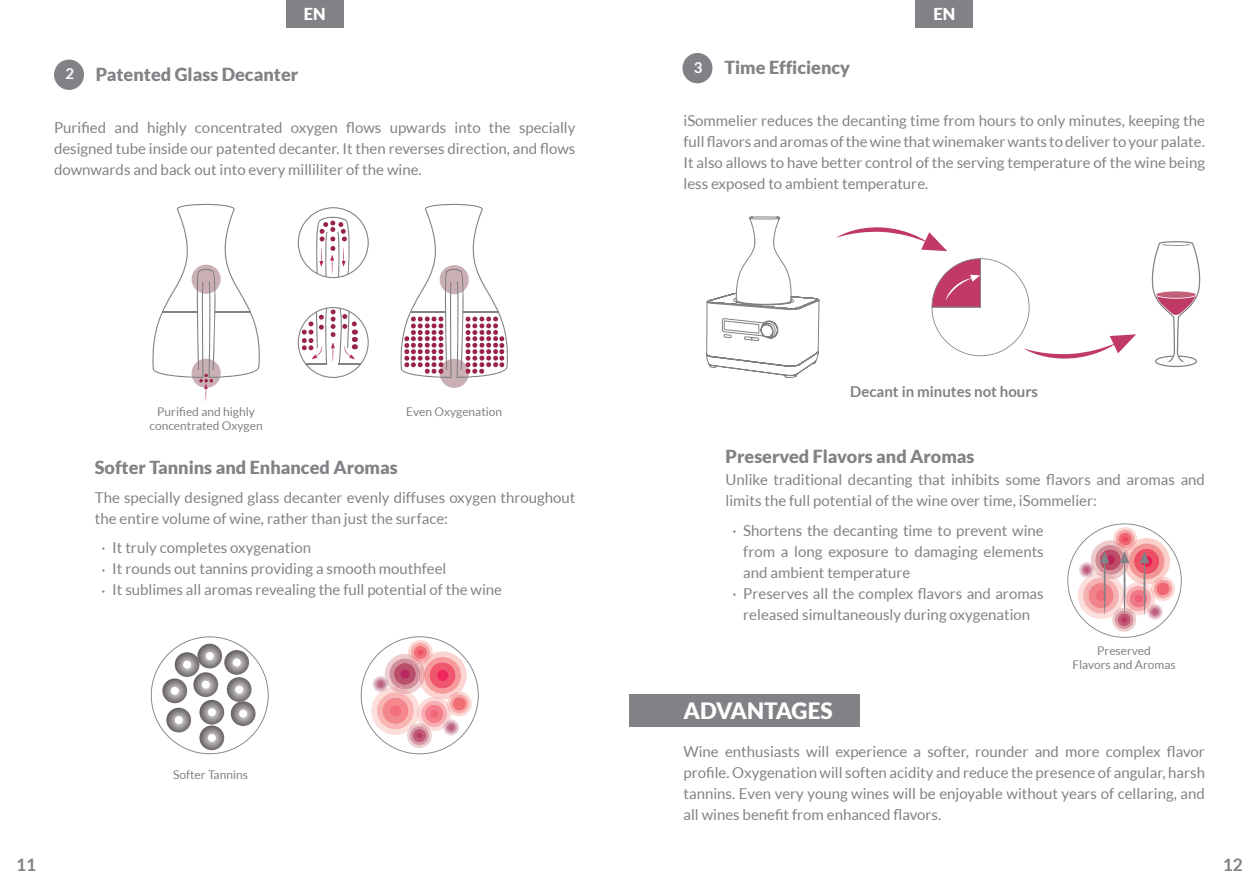
<style>
.page{position:relative;width:1259px;height:893px;background:#fff}
.page>*{position:absolute;margin:0;border:0;box-sizing:border-box;transform-origin:0 0}
.Big_Tittle-_Lato_Bla{font:900 22.5px "Lato";color:#fff}
.Tittle-10pt{font:900 18px "Lato";color:#808285}
.t1{font:700 17.25px "Lato";color:#808285}
.Paragraph_Style_2{font:900 16.5px "Lato";color:#fff}
.Content-10pt{font:15px/21px "Lato";color:#808285;text-align:justify}
.Tittle-10pt-2{font:700 15px "Lato";color:#808285}
.t2{font:700 15px "Lato";color:#fff}
.Paragraph_Style_2-2{font:12px "Lato";color:#808285}
</style>
<div class="page">
<div style="left:54px;top:60px;width:30px;height:30px;background:#808285;border-radius:50%"></div>
<svg style="left:298px;top:207px;width:71px;height:71px"></svg>
<svg style="left:400px;top:203px;width:108px;height:185px"></svg>
<svg style="left:298px;top:307px;width:71px;height:71px"></svg>
<svg style="left:152px;top:203px;width:108px;height:199px"></svg>
<svg style="left:151px;top:636px;width:117px;height:118px"></svg>
<div style="left:239px;top:710px;width:8px;height:8px;background:#fff;border-radius:50%"></div>
<svg style="left:199px;top:725px;width:25px;height:25px"></svg>
<div style="left:208px;top:734px;width:8px;height:8px;background:#fff;border-radius:50%"></div>
<svg style="left:361px;top:636px;width:117px;height:118px"></svg>
<div style="left:286px;top:0;width:57px;height:27px;background:#808285"></div>
<div style="left:682px;top:53px;width:30px;height:30px;background:#808285;border-radius:50%"></div>
<svg style="left:836px;top:227px;width:111px;height:24px"></svg>
<svg style="left:931px;top:258px;width:205px;height:101px"></svg>
<svg style="left:1151px;top:241px;width:50px;height:126px"></svg>
<svg style="left:1067px;top:524px;width:114px;height:114px"></svg>
<div style="left:629px;top:694px;width:231px;height:33px;background:#808285"></div>
<div style="left:915px;top:0;width:58px;height:27px;background:#808285"></div>
<svg style="left:706px;top:216px;width:113px;height:162px"></svg>
<p class="Paragraph_Style_2" style="left:304px;top:4px;width:23px">EN</p>
<p class="t2" style="left:65px;top:65px;width:10px">2</p>
<p class="Tittle-10pt" style="left:96px;top:64px;width:204px">Patented Glass Decanter</p>
<p class="Content-10pt" style="left:54px;top:117px;width:523px">Purified and highly concentrated oxygen flows upwards into the specially designed tube inside our patented decanter. It then reverses direction, and flows downwards and back out into every milliliter of the wine.</p>
<p class="Paragraph_Style_2-2" style="left:157px;top:405px;width:99px">Purified and highly</p>
<p class="Paragraph_Style_2-2" style="left:149px;top:419px;width:115px">concentrated Oxygen</p>
<p class="Paragraph_Style_2-2" style="left:406px;top:405px;width:98px">Even Oxygenation</p>
<p class="Tittle-10pt" style="left:95px;top:457px;width:304px">Softer Tannins and Enhanced Aromas</p>
<p class="Content-10pt" style="left:95px;top:487px;width:482px">The specially designed glass decanter evenly diffuses oxygen throughout the entire volume of wine, rather than just the surface:</p>
<p class="Content-10pt" style="left:102px;top:537px;width:211px">· It truly completes oxygenation</p>
<p class="Content-10pt" style="left:102px;top:558px;width:346px">· It rounds out tannins providing a smooth mouthfeel</p>
<p class="Content-10pt" style="left:102px;top:579px;width:402px">· It sublimes all aromas revealing the full potential of the wine</p>
<p class="t1" style="left:16px;top:855px;width:22px">11</p>
<p class="Paragraph_Style_2-2" style="left:173px;top:768px;width:76px">Softer Tannins</p>
<p class="t2" style="left:694px;top:59px;width:10px">3</p>
<p class="Tittle-10pt" style="left:724px;top:57px;width:127px">Time Efficiency</p>
<p class="Paragraph_Style_2" style="left:933px;top:4px;width:23px">EN</p>
<p class="Content-10pt" style="left:683px;top:110px;width:523px">iSommelier reduces the decanting time from hours to only minutes, keeping the full flavors and aromas of the wine that winemaker wants to deliver to your palate.<br>It also allows to have better control of the serving temperature of the wine being less exposed to ambient temperature.</p>
<p class="Tittle-10pt-2" style="left:850px;top:383px;width:189px">Decant in minutes not hours</p>
<p class="Tittle-10pt" style="left:725px;top:446px;width:250px">Preserved Flavors and Aromas</p>
<p class="Content-10pt" style="left:725px;top:469px;width:481px">Unlike traditional decanting that inhibits some flavors and aromas and limits the full potential of the wine over time, iSommelier:</p>
<p class="Content-10pt" style="left:743px;top:520px;width:302px">Shortens the decanting time to prevent wine from a long exposure to damaging elements and ambient temperature</p>
<p class="Content-10pt" style="left:743px;top:583px;width:302px">Preserves all the complex flavors and aromas released simultaneously during oxygenation</p>
<p class="Content-10pt" style="left:732px;top:520px;width:6px">·</p>
<p class="Content-10pt" style="left:732px;top:583px;width:6px">·</p>
<p class="Big_Tittle-_Lato_Bla" style="left:683px;top:698px;width:151px">ADVANTAGES</p>
<p class="Paragraph_Style_2-2" style="left:1097px;top:644px;width:55px">Preserved</p>
<p class="Paragraph_Style_2-2" style="left:1072px;top:658px;width:105px">Flavors and Aromas</p>
<p class="Content-10pt" style="left:683px;top:740px;width:523px">Wine enthusiasts will experience a softer, rounder and more complex flavor profile. Oxygenation will soften acidity and reduce the presence of angular, harsh tannins. Even very young wines will be enjoyable without years of cellaring, and all wines benefit from enhanced flavors.</p>
<p class="t1" style="left:1222px;top:855px;width:22px">12</p>
</div>
